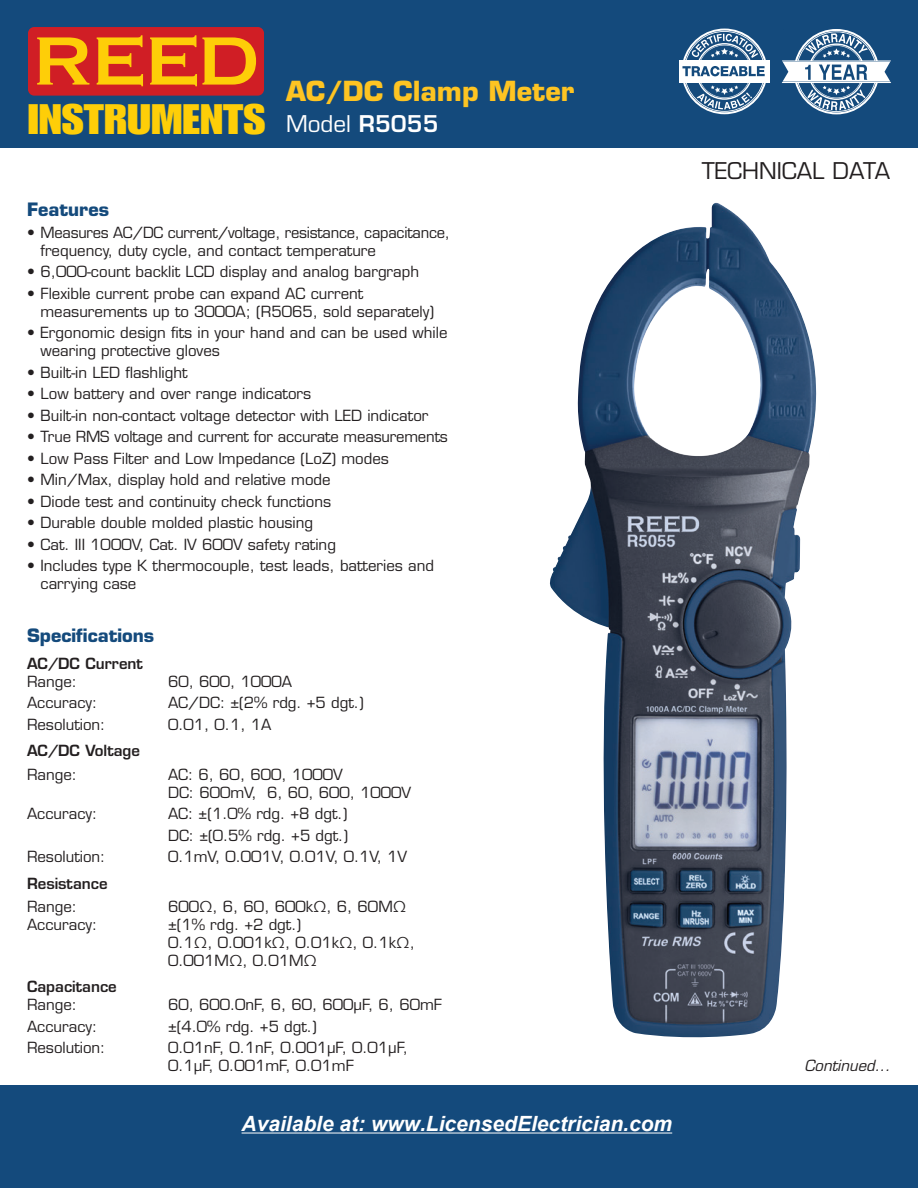
<style>
.page{position:relative;width:918px;height:1188px;background:#fff}
.page>*{position:absolute;margin:0;border:0;box-sizing:border-box;transform-origin:0 0}
.t1{font:41.7px "Impact LT Std";color:#fece08;scale:1.19 1}
.t2{font:41.7px "Impact LT Std";color:#231f20;scale:1.19 1}
.t3{font:700 27px "Eurostile LT Std";color:#fec422}
.t4{font:22.5px "Eurostile LT Std";color:#231f20}
.t5{font:22.5px "Eurostile LT Std";color:#fff}
.t6{font:italic 700 21px "Arial";color:#fff}
.t7{font:700 18px "Eurostile LT Std";color:#144a7c}
.t8{font:15px/18px "Eurostile LT Std";color:#231f20}
.t9{font:600 15px "Eurostile LT Std";color:#231f20}
.t10{font:italic 15px "Eurostile LT Std";color:#231f20}
.s1{font-weight:600}
</style>
<div class="page">
<div style="left:0;top:0;width:918px;height:148px;background:#144a7c"></div>
<div style="left:0;top:1085px;width:918px;height:103px;background:#144a7c"></div>
<svg style="left:782px;top:29px;width:109px;height:85px"></svg>
<div style="left:28px;top:27px;width:236px;height:69px;background:#d01e25;border-radius:6px"></div>
<svg style="left:37px;top:37px;width:52px;height:48px"></svg>
<svg style="left:97px;top:35px;width:46px;height:51px"></svg>
<svg style="left:150px;top:35px;width:106px;height:51px"></svg>
<svg style="left:683px;top:83px;width:83px;height:31px"></svg>
<div style="left:679px;top:62px;width:91px;height:19px;background:#fff"></div>
<hr style="left:679px;top:60px;width:91px;height:1px;background:#fff">
<hr style="left:679px;top:82px;width:91px;height:1px;background:#fff">
<svg style="left:682px;top:29px;width:84px;height:47px"></svg>
<img style="left:550px;top:203px;width:267px;height:835px">
<hr style="left:242px;top:1133px;width:430px;height:1px;background:#fff">
<h1 class="t1" style="left:28px;top:95px;width:201px">INSTRUMENTS</h1>
<h2 class="t3" style="left:286px;top:75px;width:290px">AC/DC Clamp Meter</h2>
<h3 class="t5" style="left:286px;top:110px;width:154px">Model <span class="s1">R5055</span></h3>
<p class="t7" style="left:27px;top:198px;width:84px">Features</p>
<p class="t8" style="left:40px;top:223px;width:411px;text-indent:-14px"><span class="s1">•</span> Measures AC/DC current/voltage, resistance, capacitance, frequency, duty cycle, and contact temperature</p>
<p class="t8" style="left:27px;top:263px;width:394px">• 6,000-count backlit LCD display and analog bargraph</p>
<p class="t8" style="left:40px;top:284px;width:395px;text-indent:-14px">• Flexible current probe can expand AC current measurements up to 3000A; (R5065, sold separately)</p>
<p class="t8" style="left:40px;top:324px;width:408px;text-indent:-14px">• Ergonomic design fits in your hand and can be used while wearing protective gloves</p>
<p class="t8" style="left:27px;top:363px;width:162px">• Built-in LED flashlight</p>
<p class="t8" style="left:27px;top:385px;width:286px">• Low battery and over range indicators</p>
<p class="t8" style="left:27px;top:406px;width:403px">• Built-in non-contact voltage detector with LED indicator</p>
<p class="t8" style="left:27px;top:428px;width:422px">• True RMS voltage and current for accurate measurements</p>
<p class="t8" style="left:27px;top:449px;width:363px">• Low Pass Filter and Low Impedance (LoZ) modes</p>
<p class="t8" style="left:27px;top:471px;width:305px">• Min/Max, display hold and relative mode</p>
<p class="t8" style="left:27px;top:492px;width:306px">• Diode test and continuity check functions</p>
<p class="t8" style="left:27px;top:514px;width:288px">• Durable double molded plastic housing</p>
<p class="t8" style="left:27px;top:535px;width:310px">• Cat. III 1000V, Cat. IV 600V safety rating</p>
<p class="t8" style="left:40px;top:557px;width:395px;text-indent:-14px">• Includes type K thermocouple, test leads, batteries and carrying case</p>
<p class="t7" style="left:27px;top:625px;width:129px">Specifications</p>
<p class="t9" style="left:27px;top:654px;width:117px">AC/DC Current</p>
<p class="t8" style="left:27px;top:672px;width:52px">Range:</p>
<p class="t8" style="left:168px;top:672px;width:126px">60, 600, 1000A</p>
<p class="t8" style="left:27px;top:694px;width:72px">Accuracy:</p>
<p class="t8" style="left:168px;top:694px;width:197px">AC/DC: ±(2% rdg. +5 dgt.)</p>
<p class="t8" style="left:27px;top:715px;width:80px">Resolution:</p>
<p class="t8" style="left:168px;top:715px;width:105px">0.01, 0.1, 1A</p>
<p class="t9" style="left:27px;top:741px;width:115px">AC/DC Voltage</p>
<p class="t8" style="left:27px;top:765px;width:52px">Range:</p>
<p class="t8" style="left:168px;top:765px;width:245px">AC: 6, 60, 600, 1000V<br>DC: 600mV, 6, 60, 600, 1000V</p>
<p class="t8" style="left:27px;top:805px;width:72px">Accuracy:</p>
<p class="t8" style="left:168px;top:803px;width:182px;line-height:21.5px">AC: ±(1.0% rdg. +8 dgt.)<br>DC: ±(0.5% rdg. +5 dgt.)</p>
<p class="t8" style="left:27px;top:848px;width:80px">Resolution:</p>
<p class="t8" style="left:168px;top:848px;width:241px">0.1mV, 0.001V, 0.01V, 0.1V, 1V</p>
<p class="t9" style="left:27px;top:874px;width:82px">Resistance</p>
<p class="t8" style="left:27px;top:898px;width:52px">Range:</p>
<p class="t8" style="left:168px;top:898px;width:240px">600Ω, 6, 60, 600kΩ, 6, 60MΩ</p>
<p class="t8" style="left:27px;top:916px;width:72px">Accuracy:</p>
<p class="t8" style="left:168px;top:916px;width:248px">±(1% rdg. +2 dgt.)<br>0.1Ω, 0.001kΩ, 0.01kΩ, 0.1kΩ,<br>0.001MΩ, 0.01MΩ</p>
<p class="t9" style="left:27px;top:977px;width:91px">Capacitance</p>
<p class="t8" style="left:27px;top:996px;width:52px">Range:</p>
<p class="t8" style="left:168px;top:996px;width:276px">60, 600.0nF, 6, 60, 600µF, 6, 60mF</p>
<p class="t8" style="left:27px;top:1017px;width:72px">Accuracy:</p>
<p class="t8" style="left:168px;top:1017px;width:150px">±(4.0% rdg. +5 dgt.)</p>
<p class="t8" style="left:27px;top:1039px;width:80px">Resolution:</p>
<p class="t8" style="left:168px;top:1039px;width:242px">0.01nF, 0.1nF, 0.001μF, 0.01μF,<br>0.1μF, 0.001mF, 0.01mF</p>
<h1 class="t2" style="left:28px;top:249px;width:201px">INSTRUMENTS</h1>
<h3 class="t6" style="left:242px;top:1110px;width:432px">Available at: www.LicensedElectrician.com</h3>
<h3 class="t4" style="left:702px;top:157px;width:190px">TECHNICAL DATA</h3>
<p class="t10" style="left:805px;top:1057px;width:87px">Continued...</p>
</div>
